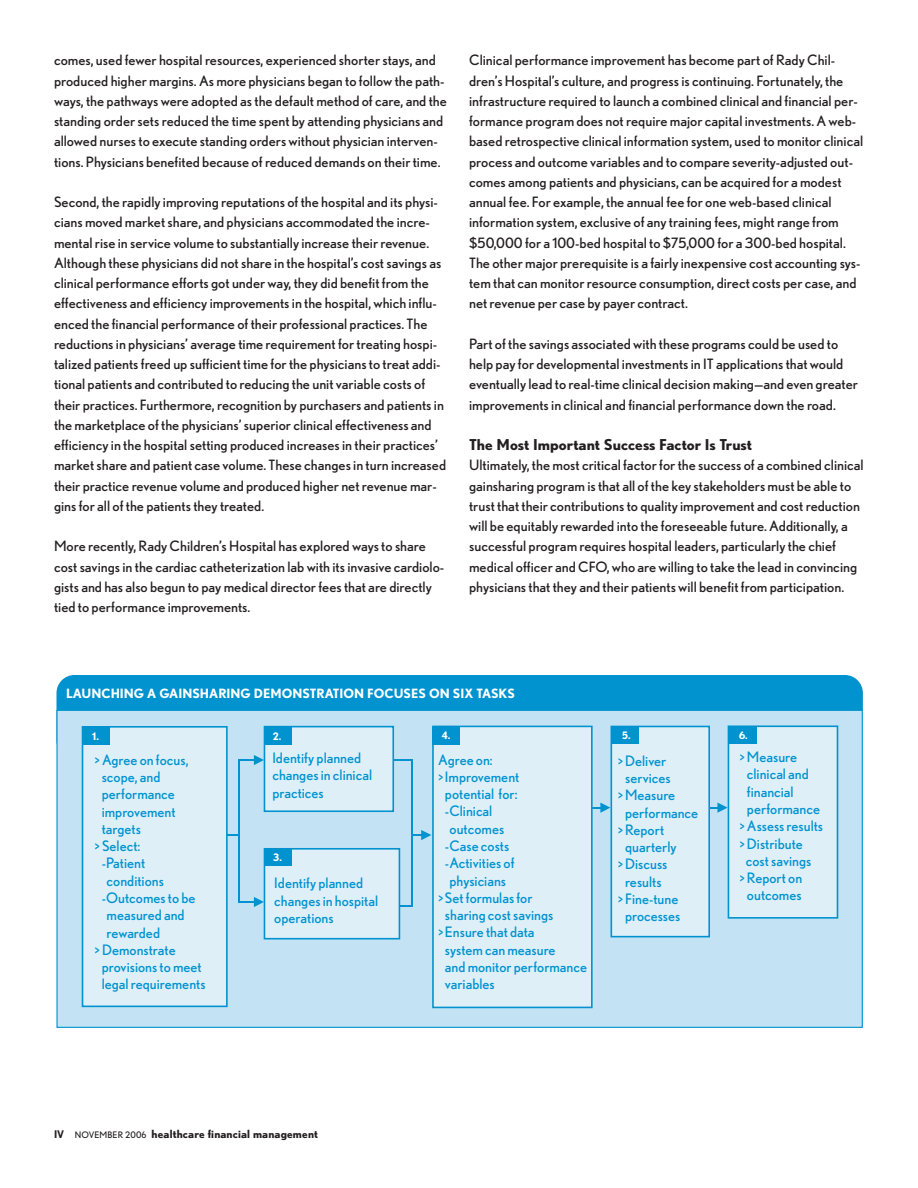
<style>
.page{position:relative;width:918px;height:1188px;background:#fff}
.page>*{position:absolute;margin:0;border:0;box-sizing:border-box;transform-origin:0 0}
.t1{font:700 15px "Nobel";color:#231f20}
.t2{font:14.4px/17.2px "Nobel";color:#0093d0}
.t3{font:14.25px/20.2px "Nobel";color:#231f20}
.t4{font:700 12.75px "Nobel";color:#fff}
.t5{font:700 11.25px "Nobel";letter-spacing:.015em;color:#231f20}
.t6{font:700 10.35px "Nobel";color:#fff}
.s1{font-size:10.5px}
.s2{font-weight:400;font-size:9px}
</style>
<div class="page">
<div style="left:56px;top:675px;width:807px;height:84px;background:#0093d0;border-radius:18px"></div>
<div style="left:57px;top:710px;width:805px;height:317px;background:#c3e2f3"></div>
<div style="left:83px;top:727px;width:144px;height:279px;background:#dfeff8"></div>
<div style="left:82px;top:726px;width:146px;height:281px;border:2px solid #0093d0"></div>
<svg style="left:227px;top:834px;width:11px;height:2px"></svg>
<hr style="left:238px;top:759px;width:2px;height:144px;background:#0093d0">
<svg style="left:240px;top:755px;width:24px;height:10px"></svg>
<div style="left:264px;top:727px;width:129px;height:84px;background:#dfeff8"></div>
<div style="left:264px;top:726px;width:130px;height:86px;border:2px solid #0093d0"></div>
<div style="left:264px;top:849px;width:135px;height:90px;background:#dfeff8"></div>
<div style="left:264px;top:848px;width:136px;height:92px;border:2px solid #0093d0"></div>
<svg style="left:240px;top:897px;width:24px;height:10px"></svg>
<svg style="left:394px;top:759px;width:18px;height:2px"></svg>
<hr style="left:412px;top:759px;width:1px;height:148px;background:#0093d0">
<div style="left:433px;top:726px;width:159px;height:281px;background:#dfeff8"></div>
<div style="left:432px;top:726px;width:161px;height:282px;border:2px solid #0093d0"></div>
<div style="left:611px;top:726px;width:98px;height:211px;background:#dfeff8"></div>
<div style="left:611px;top:726px;width:99px;height:211px;border:2px solid #0093d0"></div>
<div style="left:728px;top:726px;width:109px;height:192px;background:#dfeff8"></div>
<div style="left:728px;top:725px;width:110px;height:194px;border:2px solid #0093d0"></div>
<svg style="left:400px;top:905px;width:12px;height:2px"></svg>
<svg style="left:413px;top:830px;width:18px;height:10px"></svg>
<svg style="left:592px;top:803px;width:18px;height:10px"></svg>
<svg style="left:709px;top:803px;width:19px;height:10px"></svg>
<div style="left:82px;top:727px;width:27px;height:18px;background:#0093d0"></div>
<div style="left:264px;top:848px;width:28px;height:18px;background:#0093d0"></div>
<div style="left:432px;top:727px;width:27px;height:18px;background:#0093d0"></div>
<div style="left:611px;top:726px;width:28px;height:18px;background:#0093d0"></div>
<div style="left:729px;top:726px;width:28px;height:18px;background:#0093d0"></div>
<div style="left:265px;top:727px;width:27px;height:18px;background:#0093d0"></div>
<p class="t3" style="left:54px;top:51px;width:394px">comes, used fewer hospital resources, experienced shorter stays, and produced higher margins. As more physicians began to follow the path&shy;ways, the pathways were adopted as the default method of care, and the standing order sets reduced the time spent by attending physicians and allowed nurses to execute standing orders without physician interven&shy;tions. Physicians benefited because of reduced demands on their time.</p>
<p class="t3" style="left:54px;top:193px;width:394px">Second, the rapidly improving reputations of the hospital and its physi&shy;cians moved market share, and physicians accommodated the incre&shy;mental rise in service volume to substantially increase their revenue.<br>Although these physicians did not share in the hospital’s cost savings as clinical performance efforts got under way, they did benefit from the effectiveness and efficiency improvements in the hospital, which influ&shy;enced the financial performance of their professional practices. The reductions in physicians’ average time requirement for treating hospi&shy;talized patients freed up sufficient time for the physicians to treat addi&shy;tional patients and contributed to reducing the unit variable costs of their practices. Furthermore, recognition by purchasers and patients in the marketplace of the physicians’ superior clinical effectiveness and efficiency in the hospital setting produced increases in their practices’ market share and patient case volume. These changes in turn increased their practice revenue volume and produced higher net revenue mar&shy;gins for all of the patients they treated.</p>
<p class="t3" style="left:54px;top:537px;width:392px">More recently, Rady Children’s Hospital has explored ways to share cost savings in the cardiac catheterization lab with its invasive cardiolo&shy;gists and has also begun to pay medical director fees that are directly tied to performance improvements.</p>
<p class="t3" style="left:469px;top:51px;width:396px">Clinical performance improvement has become part of Rady Chil&shy;dren’s Hospital’s culture, and progress is continuing. Fortunately, the infrastructure required to launch a combined clinical and financial per&shy;formance program does not require major capital investments. A web&shy;based retrospective clinical information system, used to monitor clinical process and outcome variables and to compare severity-adjusted out&shy;comes among patients and physicians, can be acquired for a modest annual fee. For example, the annual fee for one web-based clinical information system, exclusive of any training fees, might range from $50,000 for a 100-bed hospital to $75,000 for a 300-bed hospital.<br>The other major prerequisite is a fairly inexpensive cost accounting sys&shy;tem that can monitor resource consumption, direct costs per case, and net revenue per case by payer contract.</p>
<p class="t3" style="left:469px;top:335px;width:390px">Part of the savings associated with these programs could be used to help pay for developmental investments in IT applications that would eventually lead to real-time clinical decision making—and even greater improvements in clinical and financial performance down the road.</p>
<p class="t1" style="left:469px;top:439px;width:285px">The Most Important Success Factor Is Trust</p>
<p class="t3" style="left:469px;top:456px;width:396px">Ultimately, the most critical factor for the success of a combined clinical gainsharing program is that all of the key stakeholders must be able to trust that their contributions to quality improvement and cost reduction will be equitably rewarded into the foreseeable future. Additionally, a successful program requires hospital leaders, particularly the chief medical officer and CFO, who are willing to take the lead in convincing physicians that they and their patients will benefit from participation.</p>
<p class="t4" style="left:66px;top:689px;width:451px">LAUNCHING A GAINSHARING DEMONSTRATION FOCUSES ON SIX TASKS</p>
<p class="t6" style="left:92px;top:730px;width:8px">1.</p>
<p class="t2" style="left:95px;top:752px;width:95px">&gt; Agree on focus,</p>
<p class="t2" style="left:102px;top:770px;width:60px">scope, and</p>
<p class="t2" style="left:102px;top:787px;width:75px">performance</p>
<p class="t2" style="left:102px;top:804px;width:75px">improvement</p>
<p class="t2" style="left:102px;top:821px;width:41px">targets</p>
<p class="t2" style="left:95px;top:839px;width:47px">&gt; Select:</p>
<p class="t2" style="left:102px;top:856px;width:45px">-Patient</p>
<p class="t2" style="left:107px;top:873px;width:59px">conditions</p>
<p class="t2" style="left:102px;top:891px;width:95px">-Outcomes to be</p>
<p class="t2" style="left:107px;top:908px;width:80px">measured and</p>
<p class="t2" style="left:107px;top:925px;width:55px">rewarded</p>
<p class="t2" style="left:95px;top:942px;width:83px">&gt; Demonstrate</p>
<p class="t2" style="left:102px;top:960px;width:102px">provisions to meet</p>
<p class="t2" style="left:102px;top:977px;width:105px">legal requirements</p>
<p class="t6" style="left:273px;top:731px;width:10px">2.</p>
<p class="t6" style="left:442px;top:730px;width:10px">4.</p>
<p class="t6" style="left:622px;top:729px;width:10px">5.</p>
<p class="t6" style="left:739px;top:729px;width:10px">6.</p>
<p class="t2" style="left:272px;top:750px;width:101px">Identify planned changes in clinical practices</p>
<p class="t6" style="left:273px;top:851px;width:10px">3.</p>
<p class="t2" style="left:274px;top:876px;width:105px">Identify planned changes in hospital operations</p>
<p class="t2" style="left:438px;top:752px;width:56px">Agree on:</p>
<p class="t2" style="left:438px;top:769px;width:83px">&gt; Improvement</p>
<p class="t2" style="left:445px;top:787px;width:74px">potential for:</p>
<p class="t2" style="left:445px;top:804px;width:49px">-Clinical</p>
<p class="t2" style="left:450px;top:821px;width:56px">outcomes</p>
<p class="t2" style="left:445px;top:838px;width:66px">-Case costs</p>
<p class="t2" style="left:445px;top:856px;width:71px">-Activities of</p>
<p class="t2" style="left:450px;top:873px;width:58px">physicians</p>
<p class="t2" style="left:438px;top:890px;width:96px">&gt; Set formulas for</p>
<p class="t2" style="left:445px;top:908px;width:110px">sharing cost savings</p>
<p class="t2" style="left:438px;top:925px;width:98px">&gt; Ensure that data</p>
<p class="t2" style="left:445px;top:942px;width:112px">system can measure</p>
<p class="t2" style="left:445px;top:960px;width:144px">and monitor performance</p>
<p class="t2" style="left:445px;top:977px;width:51px">variables</p>
<p class="t2" style="left:618px;top:753px;width:50px">&gt; Deliver</p>
<p class="t2" style="left:625px;top:771px;width:47px">services</p>
<p class="t2" style="left:618px;top:788px;width:59px">&gt; Measure</p>
<p class="t2" style="left:625px;top:805px;width:75px">performance</p>
<p class="t2" style="left:618px;top:822px;width:48px">&gt; Report</p>
<p class="t2" style="left:625px;top:840px;width:53px">quarterly</p>
<p class="t2" style="left:618px;top:857px;width:51px">&gt; Discuss</p>
<p class="t2" style="left:625px;top:874px;width:38px">results</p>
<p class="t2" style="left:618px;top:892px;width:62px">&gt; Fine-tune</p>
<p class="t2" style="left:625px;top:909px;width:57px">processes</p>
<p class="t2" style="left:739px;top:750px;width:59px">&gt; Measure</p>
<p class="t2" style="left:747px;top:767px;width:63px">clinical and</p>
<p class="t2" style="left:747px;top:784px;width:48px">financial</p>
<p class="t2" style="left:747px;top:802px;width:75px">performance</p>
<p class="t2" style="left:739px;top:819px;width:85px">&gt; Assess results</p>
<p class="t2" style="left:739px;top:836px;width:65px">&gt; Distribute</p>
<p class="t2" style="left:746px;top:853px;width:67px">cost savings</p>
<p class="t2" style="left:739px;top:871px;width:64px">&gt; Report on</p>
<p class="t2" style="left:747px;top:888px;width:56px">outcomes</p>
<p class="t5" style="left:54px;top:1130px;width:266px"><span class="s1">IV</span> <span class="s2">NOVEMBER 2006</span> healthcare financial management</p>
</div>
